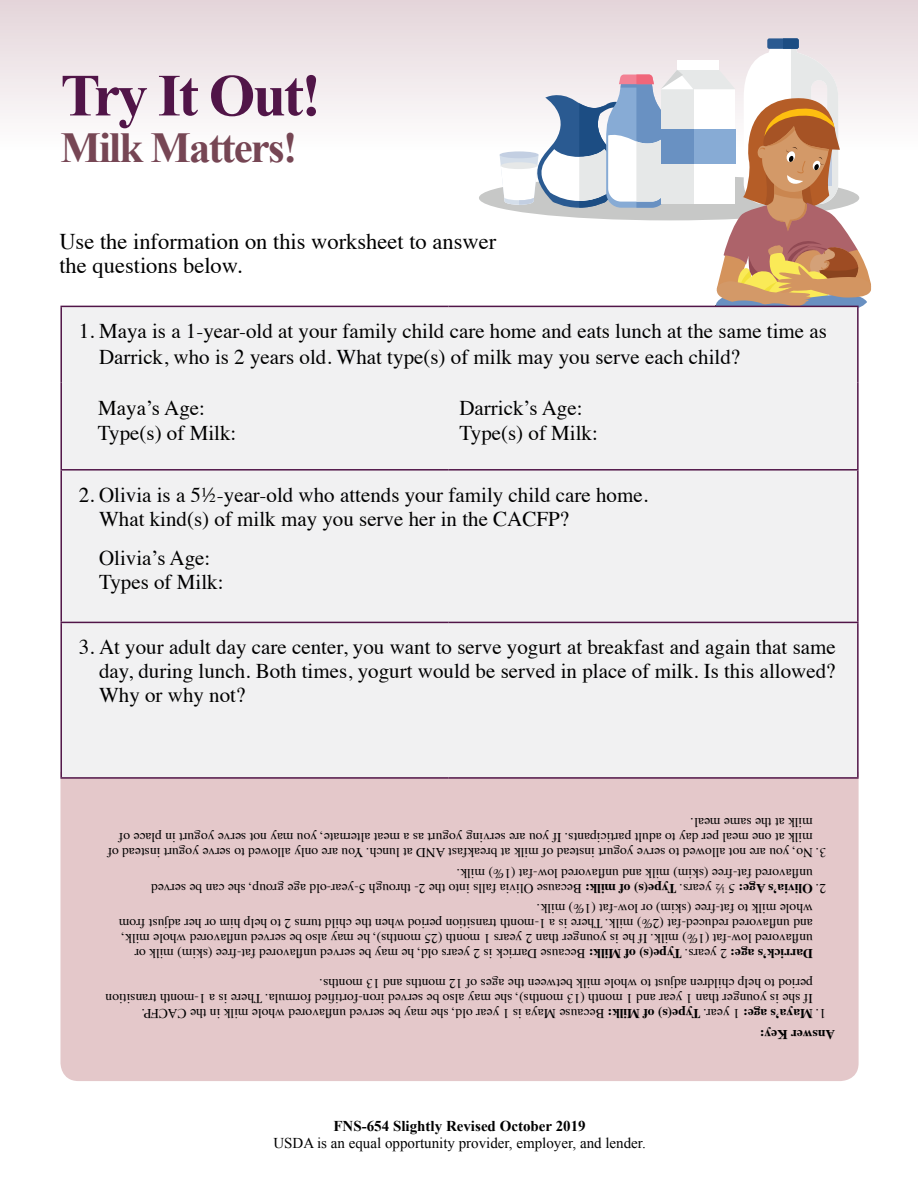
<style>
.page{position:relative;width:918px;height:1188px;background:#fff}
.page>*{position:absolute;margin:0;border:0;box-sizing:border-box;transform-origin:0 0}
.t1{font:700 59.85px "Times New Roman";letter-spacing:-.04em;color:#511548}
.t2{font:700 42.75px "Times New Roman";letter-spacing:-.04em;color:#764654}
.t3{font:22.5px/24px "Times";color:#000}
.t4{font:21px/24px "Times";color:#000}
.t5{font:15px "Times New Roman";color:#000}
.t6{font:700 15px "Times New Roman";color:#000}
.t7{font:13.5px/15px "Times";color:#000}
.t8{font:700 13.5px "Times";color:#000}
.s1{font-weight:700}
</style>
<div class="page">
<div style="left:60px;top:779px;width:799px;height:302px;background:#e4c8ca"></div>
<div style="left:0;top:0;width:918px;height:159px;background:linear-gradient(to bottom,#e4d4d9,#fff)"></div>
<svg style="left:500px;top:38px;width:371px;height:270px"></svg>
<div style="left:62px;top:307px;width:795px;height:470px;background:#f1f1f2"></div>
<hr style="left:60px;top:306px;width:389px;height:1px;background:#511548">
<hr style="left:60px;top:307px;width:2px;height:76px;background:#511548">
<hr style="left:449px;top:306px;width:410px;height:1px;background:#511548">
<hr style="left:857px;top:307px;width:2px;height:76px;background:#511548">
<hr style="left:60px;top:383px;width:2px;height:86px;background:#511548">
<hr style="left:857px;top:383px;width:2px;height:86px;background:#511548">
<hr style="left:60px;top:469px;width:389px;height:2px;background:#511548">
<hr style="left:60px;top:471px;width:2px;height:151px;background:#511548">
<hr style="left:449px;top:469px;width:410px;height:2px;background:#511548">
<hr style="left:857px;top:471px;width:2px;height:151px;background:#511548">
<hr style="left:60px;top:622px;width:389px;height:1px;background:#511548">
<hr style="left:60px;top:623px;width:2px;height:154px;background:#511548">
<hr style="left:449px;top:622px;width:410px;height:1px;background:#511548">
<hr style="left:857px;top:623px;width:2px;height:154px;background:#511548">
<hr style="left:60px;top:777px;width:389px;height:2px;background:#511548">
<hr style="left:449px;top:777px;width:410px;height:2px;background:#511548">
<h2 class="t1" style="left:60px;top:54px;width:262px">Try It Out!</h2>
<h3 class="t2" style="left:60px;top:118px;width:238px">Milk Matters!</h3>
<p class="t3" style="left:59px;top:227px;width:438px">Use the information on this worksheet to answer the questions below.</p>
<p class="t4" style="left:99px;top:317px;width:730px;line-height:25.2px;text-indent:-20px">1. Maya is a 1-year-old at your family child care home and eats lunch at the same time as<br>Darrick, who is 2 years old. What type(s) of milk may you serve each child?</p>
<p class="t4" style="left:98px;top:394px;width:108px">Maya’s Age:</p>
<p class="t4" style="left:98px;top:419px;width:140px">Type(s) of Milk:</p>
<p class="t4" style="left:459px;top:394px;width:125px">Darrick’s Age:</p>
<p class="t4" style="left:459px;top:419px;width:140px">Type(s) of Milk:</p>
<p class="t4" style="left:99px;top:481px;width:550px;text-indent:-20px">2. Olivia is a 5½-year-old who attends your family child care home.<br>What kind(s) of milk may you serve her in the CACFP?</p>
<p class="t4" style="left:99px;top:544px;width:113px">Olivia’s Age:</p>
<p class="t4" style="left:99px;top:568px;width:126px">Types of Milk:</p>
<p class="t4" style="left:99px;top:634px;width:738px;text-align:justify;text-indent:-20px">3. At your adult day care center, you want to serve yogurt at breakfast and again that same day, during lunch. Both times, yogurt would be served in place of milk. Is this allowed?<br>Why or why not?</p>
<p class="t7" style="left:813px;top:861px;width:707px;text-indent:-14px;rotate:-180deg">3. No, you are not allowed to serve yogurt instead of milk at breakfast AND at lunch. You are only allowed to serve yogurt instead of milk at one meal per day to adult participants. If you are serving yogurt as a meat alternate, you may not serve yogurt in place of milk at the same meal.</p>
<p class="t7" style="left:813px;top:897px;width:663px;text-indent:-14px;rotate:-180deg">2. <span class="s1">Olivia’s Age:</span> 5 ½ years. <span class="s1">Type(s) of milk:</span> Because Olivia falls into the 2- through 5-year-old age group, she can be served unflavored fat-free (skim) milk and unflavored low-fat (1%) milk.</p>
<p class="t7" style="left:813px;top:963px;width:695px;rotate:-180deg"><span class="s1">Darrick’s age:</span> 2 years. <span class="s1">Type(s) of Milk:</span> Because Darrick is 2 years old, he may be served unflavored fat-free (skim) milk or unflavored low-fat (1%) milk. If he is younger than 2 years 1 month (25 months), he may also be served unflavored whole milk, and unflavored reduced-fat (2%) milk. There is a 1-month transition period when the child turns 2 to help him or her adjust from whole milk to fat-free (skim) or low-fat (1%) milk.</p>
<p class="t7" style="left:813px;top:1023px;width:709px;text-indent:-14px;rotate:-180deg">1. <span class="s1">Maya’s age:</span> 1 year. <span class="s1">Type(s) of Milk:</span> Because Maya is 1 year old, she may be served unflavored whole milk in the CACFP.<br>If she is younger than 1 year and 1 month (13 months), she may also be served iron-fortified formula. There is a 1-month transition period to help children adjust to whole milk between the ages of 12 months and 13 months.</p>
<p class="t6" style="left:333px;top:1116px;width:254px">FNS-654 Slightly Revised October 2019</p>
<p class="t5" style="left:273px;top:1133px;width:374px">USDA is an equal opportunity provider, employer, and lender.</p>
<h2 class="t8" style="left:835px;top:1047px;width:77px;rotate:-180deg">Answer Key:</h2>
</div>
